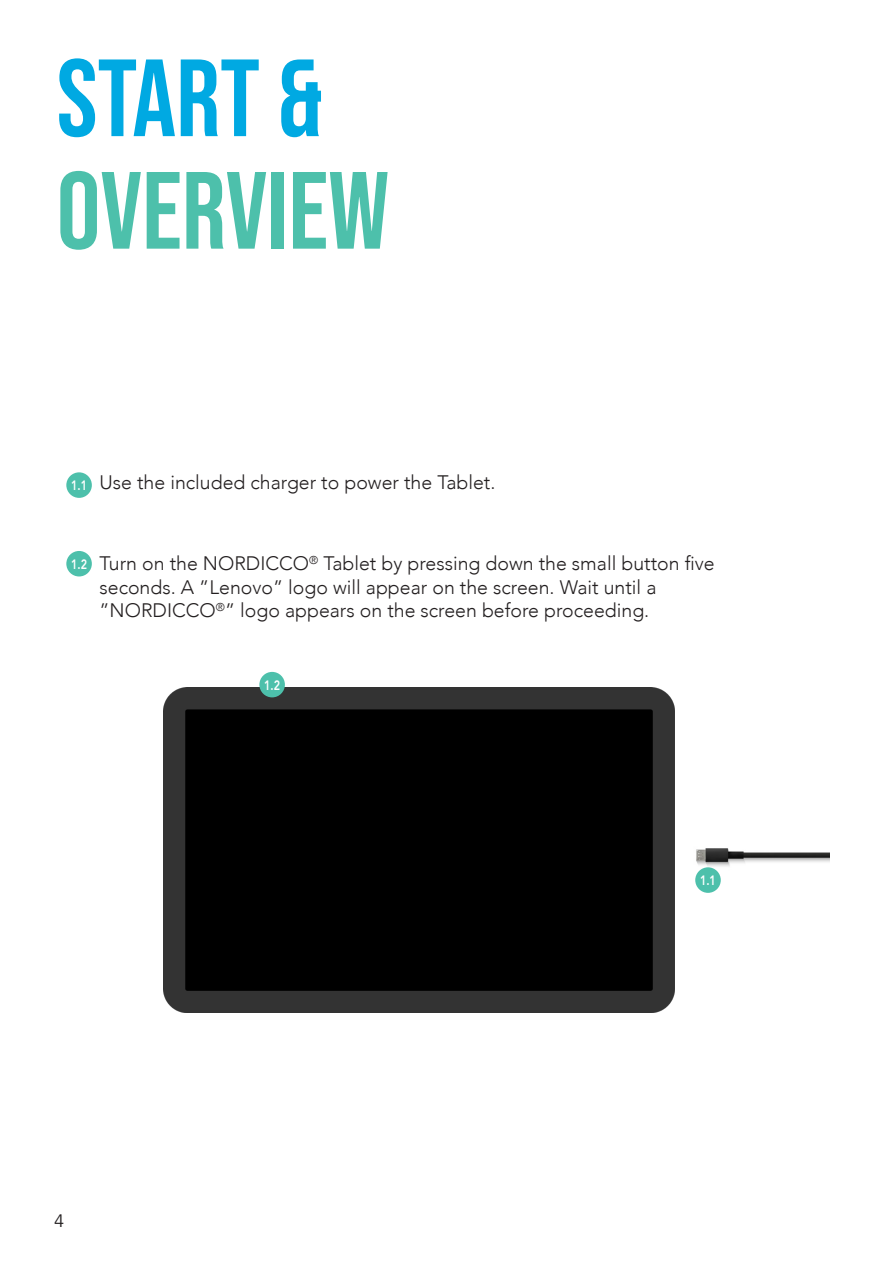
<style>
.page{position:relative;width:893px;height:1263px;background:#fff}
.page>*{position:absolute;margin:0;border:0;box-sizing:border-box;transform-origin:0 0}
.t1{font:109.5px "Bebas Neue";color:#4dc0ab}
.t2{font:109.5px "Bebas Neue";color:#00a9e2}
.t3{font:300 19.5px/23.4px "Avenir";color:#231f20}
.t4{font:18px "Avenir";color:#231f20}
.t5{font:800 13.5px "Avenir LT Std";color:#fff;scale:.8 1}
</style>
<div class="page">
<img style="left:163px;top:687px;width:512px;height:325px">
<div style="left:66px;top:472px;width:26px;height:26px;background:#4dc0ab;border-radius:50%"></div>
<img style="left:696px;top:848px;width:133px;height:19px">
<div style="left:695px;top:867px;width:26px;height:26px;background:#4dc0ab;border-radius:50%"></div>
<div style="left:259px;top:672px;width:26px;height:25px;background:#4dc0ab;border-radius:50%"></div>
<div style="left:66px;top:551px;width:26px;height:25px;background:#4dc0ab;border-radius:50%"></div>
<p class="t2" style="left:57px;top:36px;width:268px">stArt &amp;</p>
<p class="t1" style="left:57px;top:149px;width:334px">OVERVIEW</p>
<p class="t5" style="left:71px;top:477px;width:21px">1.1</p>
<p class="t3" style="left:100px;top:470px;width:397px">Use the included charger to power the Tablet.</p>
<p class="t5" style="left:71px;top:556px;width:21px">1.2</p>
<p class="t3" style="left:100px;top:552px;width:617px">Turn on the NORDICCO<sup>®</sup> Tablet by pressing down the small button five seconds. A ”Lenovo” logo will appear on the screen. Wait until a ”NORDICCO<sup>®</sup>” logo appears on the screen before proceeding.</p>
<p class="t5" style="left:264px;top:677px;width:21px">1.2</p>
<p class="t5" style="left:700px;top:872px;width:21px">1.1</p>
<p class="t4" style="left:54px;top:1210px;width:12px">4</p>
</div>
